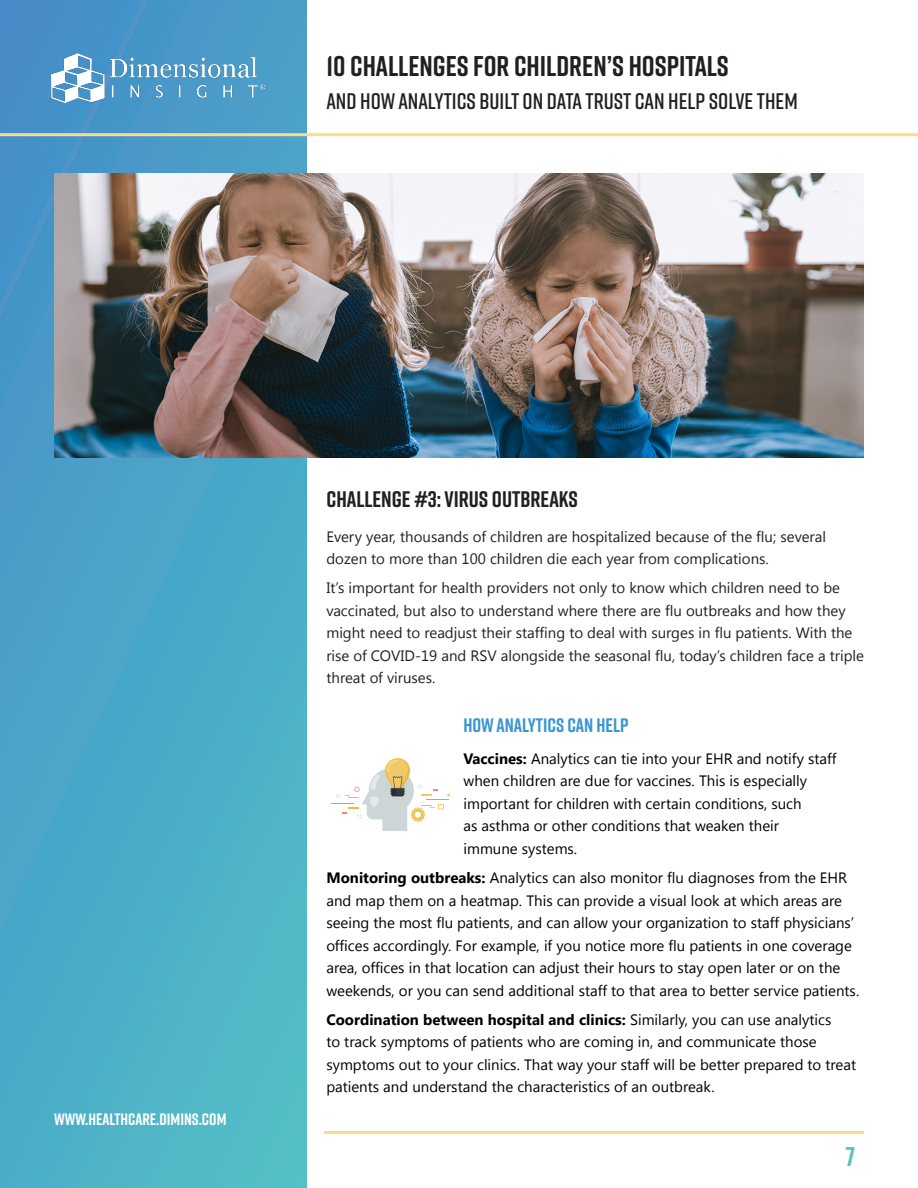
<style>
.page{position:relative;width:918px;height:1188px;background:#fff}
.page>*{position:absolute;margin:0;border:0;box-sizing:border-box;transform-origin:0 0}
.t1{font:700 28.5px "Rift";color:#231f20}
.t2{font:700 27px "Rift";color:#52c3c4}
.t3{font:600 22.5px "Rift";color:#231f20}
.t4{font:700 22.5px "Rift";color:#231f20}
.blue{font:700 19.5px "Rift";color:#3996d2}
.t5{font:700 16.5px "Rift";color:#fff}
.Body_1{font:15px/22.5px "Segoe UI";color:#000}
.Body_1-2{font:15px/22.5px "Segoe UI";color:#231f20}
.s1{font-weight:700}
.s2{font-size:13.5px;color:#fff}
</style>
<div class="page">
<div style="left:0;top:0;width:306px;height:1188px;background:linear-gradient(to bottom,#468fc8,#4eb9c6)"></div>
<hr style="left:0;top:133px;width:918px;height:3px;background:#fedc87">
<hr style="left:324px;top:1131px;width:540px;height:3px;background:#fedc87">
<img style="left:54px;top:174px;width:810px;height:283px">
<svg style="left:331px;top:758px;width:119px;height:73px"></svg>
<img style="left:52px;top:54px;width:213px;height:49px">
<h1 class="t1" style="left:326px;top:45px;width:404px">10 CHALLENGES FOR CHILDREN’S HOSPITALS</h1>
<h3 class="t3" style="left:326px;top:85px;width:473px">AND HOW ANALYTICS BUILT ON DATA TRUST CAN HELP SOLVE THEM</h3>
<p class="t5" style="left:54px;top:1108px;width:174px">WWW.HEALTHCARE.DIMINS.COM</p>
<p class="t4" style="left:326px;top:483px;width:253px">CHALLENGE #3: VIRUS OUTBREAKS</p>
<p class="Body_1-2" style="left:326px;top:524px;width:501px">Every year, thousands of children are hospitalized because of the flu; several dozen to more than 100 children die each year from complications.</p>
<p class="Body_1-2" style="left:326px;top:576px;width:539px">It’s important for health providers not only to know which children need to be vaccinated, but also to understand where there are flu outbreaks and how they might need to readjust their staffing to deal with surges in flu patients. With the rise of COVID-19 and RSV alongside the seasonal flu, today’s children face a triple threat of viruses.</p>
<p class="blue" style="left:464px;top:711px;width:166px">HOW ANALYTICS CAN HELP</p>
<p class="Body_1" style="left:464px;top:747px;width:375px"><span class="s1">Vaccines:</span> Analytics can tie into your EHR and notify staff when children are due for vaccines. This is especially important for children with certain conditions, such<br>as asthma or other conditions that weaken their immune systems.</p>
<p class="Body_1" style="left:326px;top:866px;width:534px"><span class="s1">Monitoring outbreaks:</span> Analytics can also monitor flu diagnoses from the EHR and map them on a heatmap. This can provide a visual look at which areas are seeing the most flu patients, and can allow your organization to staff physicians’ offices accordingly. For example, if you notice more flu patients in one coverage area, offices in that location can adjust their hours to stay open later or on the weekends, or you can send additional staff to that area to better service patients.</p>
<p class="Body_1" style="left:326px;top:1008px;width:531px"><span class="s1">Coordination between hospital and clinics:</span> Similarly, you can use analytics<br>to track symptoms of patients who are coming in, and communicate those symptoms out to your clinics. That way your staff will be better prepared to treat patients and understand the characteristics of an outbreak.</p>
<h2 class="t2" style="left:846px;top:1137px;width:27px">7 <span class="s2">|</span></h2>
</div>
